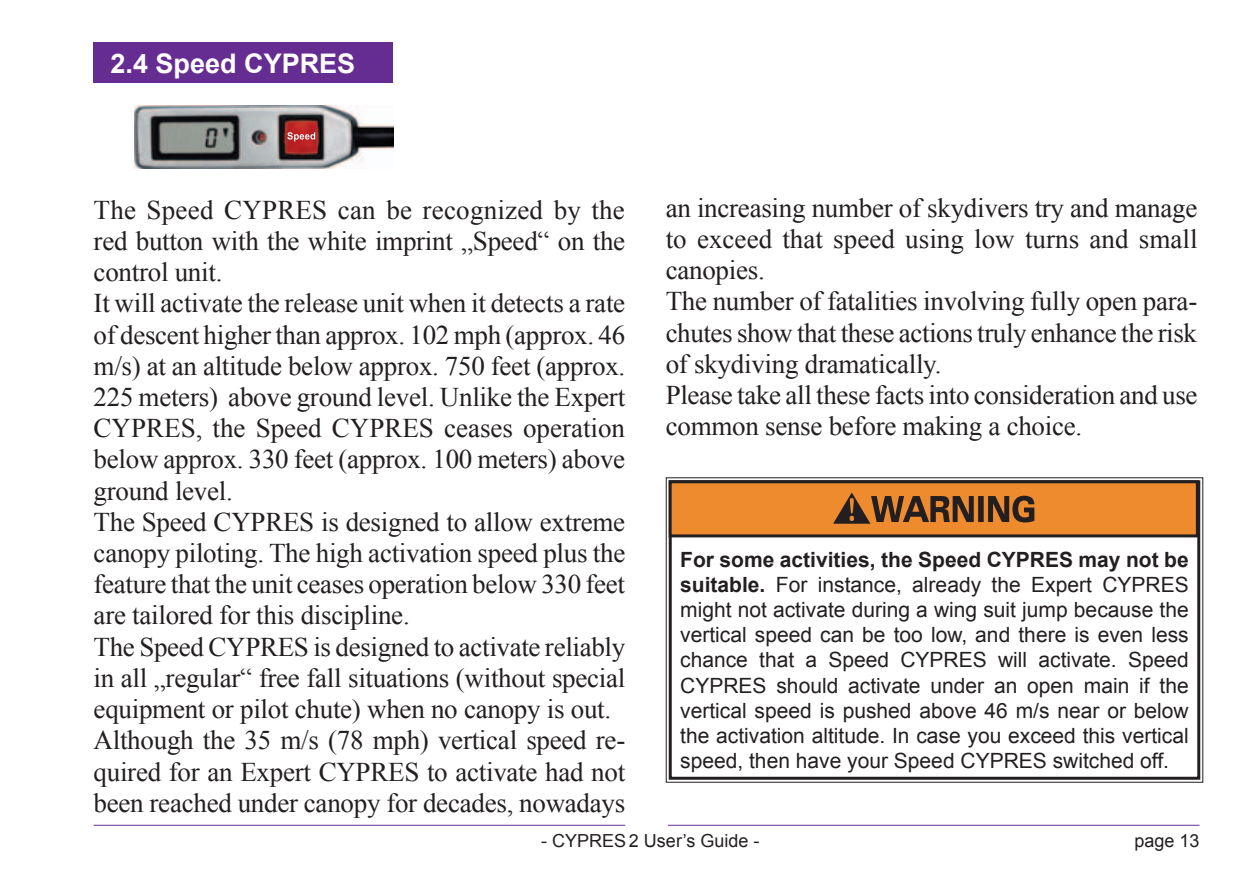
<style>
.page{position:relative;width:1259px;height:893px;background:#fff}
.page>*{position:absolute;margin:0;border:0;box-sizing:border-box;transform-origin:0 0}
.t1{font:27px/31.2px "Times New Roman";letter-spacing:-.01em;color:#231f20}
.t2{font:700 27px "Arial";color:#fff}
.t3{font:21px/25.2px "Arial";color:#231f20;text-align:justify}
.t4{font:18px "Arial";color:#231f20}
.s1{font-weight:700}
</style>
<div class="page">
<hr style="left:668px;top:825px;width:531px;height:1px;background:#652d91">
<hr style="left:94px;top:825px;width:531px;height:1px;background:#652d91">
<div style="left:94px;top:42px;width:299px;height:40px;background:#652d91"></div>
<img style="left:134px;top:105px;width:260px;height:64px">
<img style="left:287px;top:132px;width:28px;height:9px">
<svg style="left:665px;top:477px;width:538px;height:306px"></svg>
<div style="left:669px;top:480px;width:531px;height:300px;border:3px solid #231f20"></div>
<div style="left:670px;top:482px;width:527px;height:54px;background:#ee8b2e"></div>
<div style="left:668px;top:480px;width:530px;height:57px;border:3px solid #231f20"></div>
<svg style="left:833px;top:492px;width:201px;height:32px"></svg>
<p class="t2" style="left:111px;top:46px;width:246px">2.4 Speed CYPRES</p>
<p class="t1" style="left:94px;top:194px;width:533px">The Speed CYPRES can be recognized by the red button with the white imprint „Speed“ on the control unit.<br>It will activate the release unit when it detects a rate of descent higher than approx. 102 mph (approx. 46 m/s) at an altitude below approx. 750 feet (approx.<br>225 meters) above ground level. Unlike the Expert CYPRES, the Speed CYPRES ceases operation below approx. 330 feet (approx. 100 meters) above ground level.<br>The Speed CYPRES is designed to allow extreme canopy piloting. The high activation speed plus the feature that the unit ceases operation below 330 feet are tailored for this discipline.<br>The Speed CYPRES is designed to activate reliably in all „regular“ free fall situations (without special equipment or pilot chute) when no canopy is out.<br>Although the 35 m/s (78 mph) vertical speed re&shy;quired for an Expert CYPRES to activate had not been reached under canopy for decades, nowadays</p>
<p class="t1" style="left:666px;top:192px;width:533px">an increasing number of skydivers try and manage to exceed that speed using low turns and small canopies.<br>The number of fatalities involving fully open para&shy;chutes show that these actions truly enhance the risk of skydiving dramatically.<br>Please take all these facts into consideration and use common sense before making a choice.</p>
<p class="t3" style="left:680px;top:547px;width:510px"><span class="s1">For some activities, the Speed CYPRES may not be suitable.</span> For instance, already the Expert CYPRES might not activate during a wing suit jump because the vertical speed can be too low, and there is even less chance that a Speed CYPRES will activate. Speed CYPRES should activate under an open main if the vertical speed is pushed above 46 m/s near or below the activation altitude. In case you exceed this vertical speed, then have your Speed CYPRES switched off.</p>
<p class="t4" style="left:541px;top:828px;width:220px">- CYPRES 2 User’s Guide -</p>
<p class="t4" style="left:1134px;top:828px;width:67px">page 13</p>
</div>
